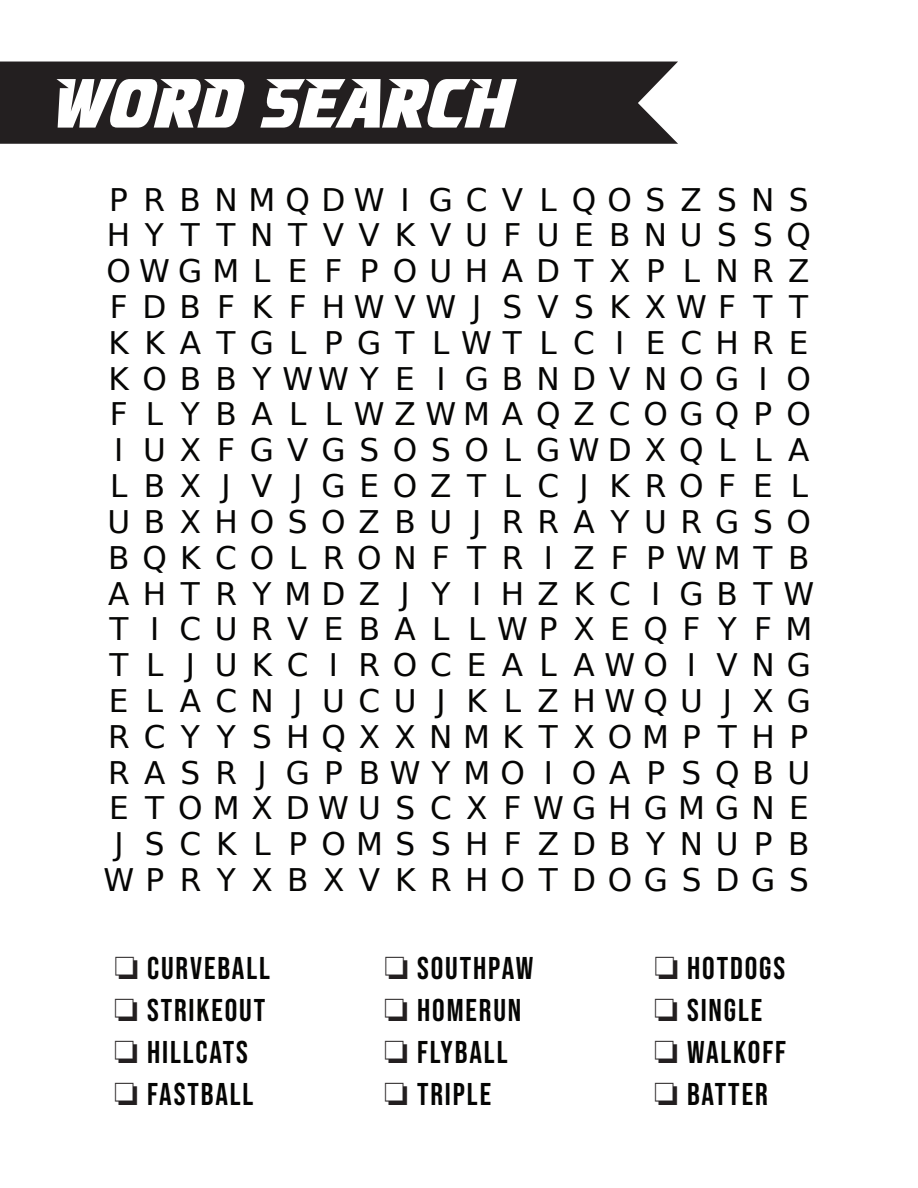
<style>
.page{position:relative;width:918px;height:1188px;background:#fff}
.page>*{position:absolute;margin:0;border:0;box-sizing:border-box;transform-origin:0 0}
.t1{font:75px "Hillcats";color:#fff}
.t2{font:31.5px "Bebas Neue";letter-spacing:.06em;color:#050504}
.t3{font:31.2px/35.8px "DejaVu Sans";letter-spacing:.455em;color:#050504;text-align:center}
.s1{color:#231f20}
</style>
<div class="page">
<div style="left:0;top:62px;width:678px;height:82px;background:#231f20"></div>
<h1 class="t1" style="left:54px;top:58px;width:458px">WORD SEARCH</h1>
<p class="t3" style="left:104px;top:181px;width:712px">PRBNMQDWI GCVLQOSZSNS<br>HYTTNTVVKVUFUEBNUSSQ<br>OWGMLEFPOUHADTXP LNRZ<br>FDBFKFHWVWJ SVSKXWFTT<br>KKATGLPGTLWTLC I ECHRE<br>KOBBYWWYE I GBNDVNOG I O<br>F L YBA L LWZWMAQZCOGQPO<br>I UXFGVGSOSOLGWDXQL LA<br>LBX J V JGEOZTLC J KROFEL<br>UBXHOSOZBU J RRAYURGSO<br>BQKCOLRONFTR I ZFPWMTB<br>AHTRYMDZ J Y I HZKC I GBTW<br>T I CURVEBALLWPXEQFYFM<br>TL J UKC I ROCEALAWO I VNG<br>ELACNJUCUJ KLZHWQUJ XG<br>RCYYSHQXXNMKTXOMPTHP<br>RASR J GPBWYMO I OAPSQBU<br>E TOMXDWUSCX FWGHGMGNE<br>J SCKLPOMSSHFZDBYNUPB<br>WPRYXBXVKRHOTDOGSDGS</p>
<p class="t2" style="left:114px;top:951px;width:157px"><span class="s1">❏</span> CURVEBALL</p>
<p class="t2" style="left:384px;top:951px;width:151px"><span class="s1">❏</span> SOUTHPAW</p>
<p class="t2" style="left:654px;top:951px;width:132px"><span class="s1">❏</span> HOTDOGS</p>
<p class="t2" style="left:114px;top:993px;width:152px"><span class="s1">❏</span> STRIKEOUT</p>
<p class="t2" style="left:384px;top:993px;width:139px"><span class="s1">❏</span> HOMERUN</p>
<p class="t2" style="left:654px;top:993px;width:110px"><span class="s1">❏</span> SINGLE</p>
<p class="t2" style="left:114px;top:1035px;width:135px"><span class="s1">❏</span> HILLCATS</p>
<p class="t2" style="left:384px;top:1035px;width:125px"><span class="s1">❏</span> FLYBALL</p>
<p class="t2" style="left:654px;top:1035px;width:133px"><span class="s1">❏</span> WALKOFF</p>
<p class="t2" style="left:114px;top:1077px;width:141px"><span class="s1">❏</span> FASTBALL</p>
<p class="t2" style="left:384px;top:1077px;width:108px"><span class="s1">❏</span> TRIPLE</p>
<p class="t2" style="left:654px;top:1077px;width:115px"><span class="s1">❏</span> BATTER</p>
</div>
